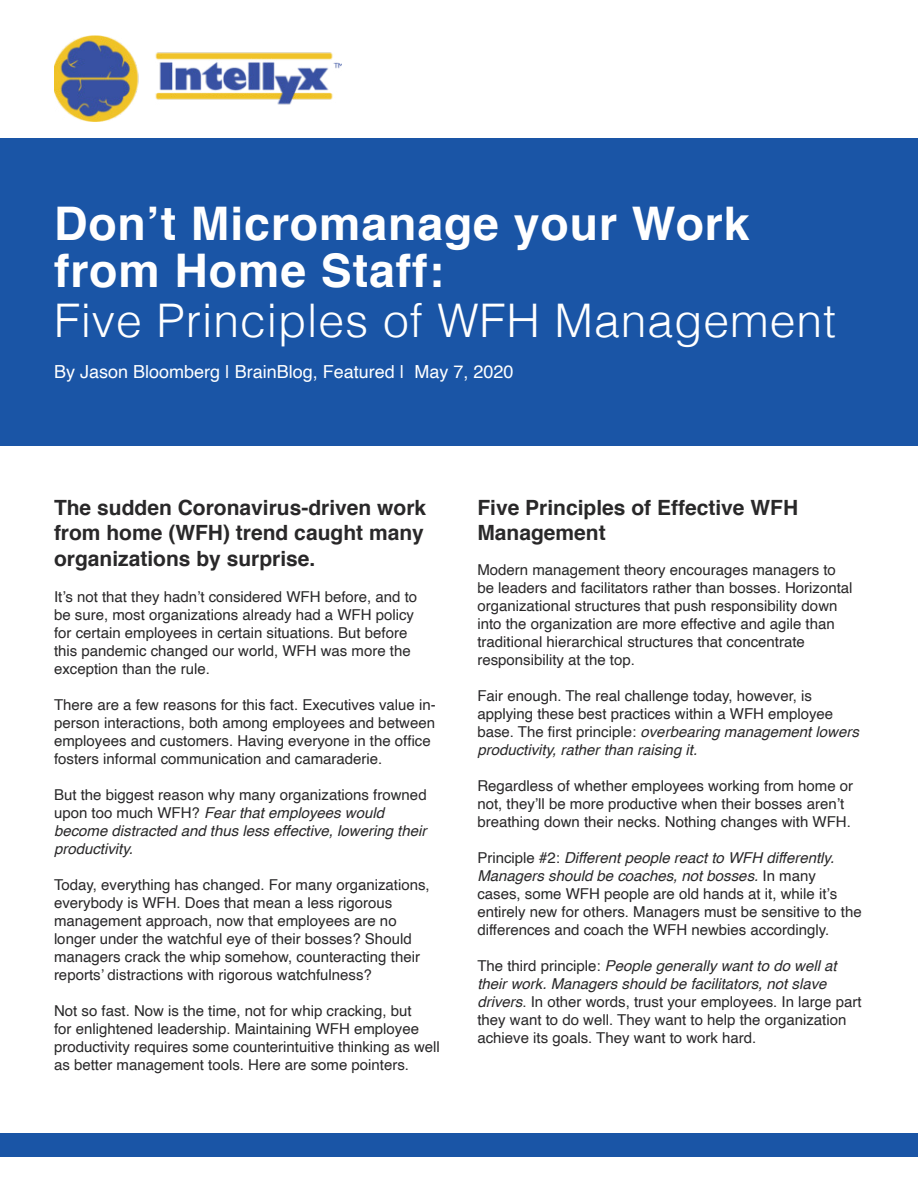
<style>
.page{position:relative;width:918px;height:1188px;background:#fff}
.page>*{position:absolute;margin:0;border:0;box-sizing:border-box;transform-origin:0 0}
.t1{font:700 46.35px/46.7px "Helvetica";letter-spacing:.02em;color:#fff}
.t2{font:300 46.35px "Helvetica";letter-spacing:.02em;color:#fff}
.t3{font:700 21px/25.2px "Helvetica";color:#292829;text-align:justify}
.t4{font:18px "Helvetica";color:#fff}
.t5{font:15px/18px "Helvetica";color:#292829}
.t6{font:italic 15px/18px "Helvetica";color:#292829}
.s1{font-style:normal}
.s2{font-style:italic}
</style>
<div class="page">
<div style="left:0;top:138px;width:918px;height:308px;background:#1a55a6"></div>
<img style="left:54px;top:35px;width:288px;height:86px">
<div style="left:0;top:1133px;width:918px;height:23px;background:#1a55a6"></div>
<h1 class="t1" style="left:54px;top:201px;width:697px">Don’t Micromanage your Work from Home Staff:</h1>
<h1 class="t2" style="left:54px;top:281px;width:784px">Five Principles of WFH Management</h1>
<p class="t4" style="left:54px;top:358px;width:461px">By Jason Bloomberg | BrainBlog, Featured | May 7, 2020</p>
<h2 class="t3" style="left:54px;top:496px;width:374px">The sudden Coronavirus-driven work from home (WFH) trend caught many organizations by surprise.</h2>
<p class="t5" style="left:54px;top:588px;width:365px">It’s not that they hadn’t considered WFH before, and to be sure, most organizations already had a WFH policy for certain employees in certain situations. But before this pandemic changed our world, WFH was more the exception than the rule.</p>
<p class="t5" style="left:54px;top:696px;width:383px">There are a few reasons for this fact. Executives value in&shy;person interactions, both among employees and between employees and customers. Having everyone in the office fosters informal communication and camaraderie.</p>
<p class="t6" style="left:54px;top:786px;width:374px"><span class="s1">But the biggest reason why many organizations frowned upon too much WFH?</span> Fear that employees would become distracted and thus less effective, lowering their productivity.</p>
<p class="t5" style="left:54px;top:876px;width:377px">Today, everything has changed. For many organizations, everybody is WFH. Does that mean a less rigorous management approach, now that employees are no longer under the watchful eye of their bosses? Should managers crack the whip somehow, counteracting their reports’ distractions with rigorous watchfulness?</p>
<p class="t5" style="left:54px;top:1002px;width:387px">Not so fast. Now is the time, not for whip cracking, but<br>for enlightened leadership. Maintaining WFH employee productivity requires some counterintuitive thinking as well as better management tools. Here are some pointers.</p>
<h2 class="t3" style="left:477px;top:496px;width:322px">Five Principles of Effective WFH<br>Management</h2>
<p class="t5" style="left:477px;top:561px;width:377px">Modern management theory encourages managers to be leaders and facilitators rather than bosses. Horizontal organizational structures that push responsibility down into the organization are more effective and agile than traditional hierarchical structures that concentrate responsibility at the top.</p>
<p class="t5" style="left:477px;top:687px;width:383px">Fair enough. The real challenge today, however, is applying these best practices within a WFH employee base. The first principle: <span class="s2">overbearing management lowers productivity, rather than raising it.</span></p>
<p class="t5" style="left:477px;top:777px;width:377px">Regardless of whether employees working from home or not, they’ll be more productive when their bosses aren’t breathing down their necks. Nothing changes with WFH.</p>
<p class="t5" style="left:477px;top:849px;width:386px">Principle #2: <span class="s2">Different people react to WFH differently.<br>Managers should be coaches, not bosses.</span> In many cases, some WFH people are old hands at it, while it’s entirely new for others. Managers must be sensitive to the differences and coach the WFH newbies accordingly.</p>
<p class="t5" style="left:477px;top:957px;width:386px">The third principle: <span class="s2">People generally want to do well at their work. Managers should be facilitators, not slave drivers</span>. In other words, trust your employees. In large part they want to do well. They want to help the organization achieve its goals. They want to work hard.</p>
</div>
